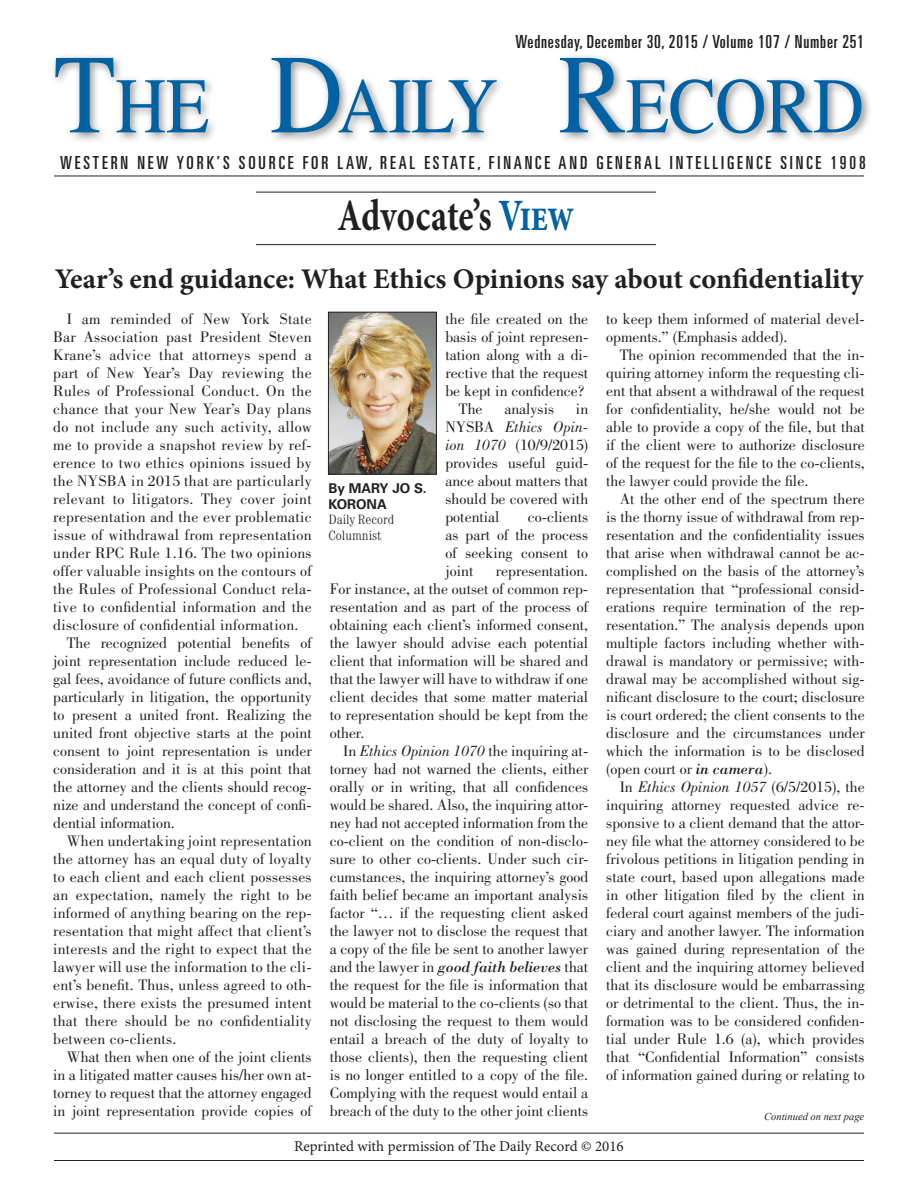
<style>
.page{position:relative;width:918px;height:1188px;background:#fff}
.page>*{position:absolute;margin:0;border:0;box-sizing:border-box;transform-origin:0 0}
.t1{font:78.75px "Times";letter-spacing:-.005em;color:#0062a3;scale:.9 1}
.t2{font:700 44.85px "Minion Pro";letter-spacing:-.005em;color:#231f20;scale:.77 1}
.t3{font:700 28.5px "Minion Pro";color:#231f20}
.t4{font:ultra-condensed 18px "Univers LT Std";letter-spacing:.16em;color:#231f20}
.t5{font:ultra-condensed 18px "Univers LT Std";letter-spacing:.045em;color:#231f20}
.t6{font:15.75px/18px "Bodoni Std";color:#231f20;text-align:justify}
.t7{font:15.75px "Bodoni Std";letter-spacing:.02em;color:#231f20}
.t8{font:15px "Minion Pro";color:#231f20}
.t9{font:300 condensed 13.5px/15.8px "Century";color:#231f20}
.t10{font:700 13.5px/15.8px "Univers LT Std";color:#231f20}
.t11{font:italic 10.5px "Times New Roman";color:#231f20}
.s1{font-size:112.5px}
.s2{color:#0062a3}
.s3{font-style:italic}
</style>
<div class="page">
<hr style="left:54px;top:1133px;width:810px;height:1px;background:#231f20">
<hr style="left:54px;top:1160px;width:810px;height:1px;background:#231f20">
<div style="left:50px;top:53px;width:823px;height:91px;background:#231f20;opacity:.5"></div>
<hr style="left:54px;top:176px;width:810px;height:1px;background:#231f20">
<hr style="left:256px;top:244px;width:400px;height:1px;background:#231f20">
<hr style="left:256px;top:192px;width:400px;height:1px;background:#231f20">
<img style="left:330px;top:314px;width:105px;height:158px">
<div style="left:328px;top:312px;width:109px;height:162px;border:1px solid #231f20"></div>
<p class="t5" style="left:516px;top:31px;width:350px">WEDNESDAY, DECEMBER 30, 2015 / VOLUME 107 / NUMBER 251</p>
<h1 class="t1" style="left:54px;top:32px;width:845px"><span class="s1">T</span>HE <span class="s1">D</span>AILY <span class="s1">R</span>ECORD</h1>
<p class="t4" style="left:60px;top:152px;width:807px">WESTERN NEW YORK’S SOURCE FOR LAW, REAL ESTATE, FINANCE AND GENERAL INTELL IGENCE SINCE 1908</p>
<h2 class="t2" style="left:338px;top:184px;width:309px">Advocate’s <span class="s2">View</span></h2>
<h3 class="t3" style="left:55px;top:259px;width:810px">Year’s end guidance: What Ethics Opinions say about confidentiality</h3>
<p class="t7" style="left:67px;top:310px;width:247px">I am reminded of New York State</p>
<p class="t7" style="left:53px;top:328px;width:260px">Bar Association past President Steven</p>
<p class="t7" style="left:53px;top:346px;width:260px">Krane’s advice that attorneys spend a</p>
<p class="t7" style="left:53px;top:364px;width:260px">part of New Year’s Day reviewing the</p>
<p class="t7" style="left:53px;top:382px;width:260px">Rules of Professional Conduct. On the</p>
<p class="t7" style="left:53px;top:400px;width:260px">chance that your New Year’s Day plans</p>
<p class="t7" style="left:53px;top:418px;width:260px">do not include any such activity, allow</p>
<p class="t7" style="left:53px;top:436px;width:260px">me to provide a snapshot review by ref-</p>
<p class="t7" style="left:53px;top:454px;width:260px">erence to two ethics opinions issued by</p>
<p class="t7" style="left:53px;top:472px;width:260px">the NYSBA in 2015 that are particularly</p>
<p class="t7" style="left:53px;top:490px;width:260px">relevant to litigators. They cover joint</p>
<p class="t7" style="left:53px;top:508px;width:260px">representation and the ever problematic</p>
<p class="t7" style="left:53px;top:526px;width:260px">issue of withdrawal from representation</p>
<p class="t7" style="left:53px;top:544px;width:260px">under RPC Rule 1.16. The two opinions</p>
<p class="t7" style="left:53px;top:562px;width:260px">offer valuable insights on the contours of</p>
<p class="t7" style="left:53px;top:580px;width:260px">the Rules of Professional Conduct rela-</p>
<p class="t7" style="left:53px;top:598px;width:260px">tive to confidential information and the</p>
<p class="t7" style="left:53px;top:616px;width:247px">disclosure of confidential information.</p>
<p class="t6" style="left:67px;top:634px;width:247px">The recognized potential benefits of</p>
<p class="t6" style="left:53px;top:652px;width:260px">joint representation include reduced le-</p>
<p class="t6" style="left:53px;top:670px;width:260px">gal fees, avoidance of future conflicts and,</p>
<p class="t6" style="left:53px;top:688px;width:260px">particularly in litigation, the opportunity</p>
<p class="t6" style="left:53px;top:706px;width:260px">to present a united front. Realizing the</p>
<p class="t6" style="left:53px;top:724px;width:260px">united front objective starts at the point</p>
<p class="t6" style="left:53px;top:742px;width:260px">consent to joint representation is under</p>
<p class="t6" style="left:53px;top:760px;width:260px">consideration and it is at this point that</p>
<p class="t6" style="left:53px;top:778px;width:260px">the attorney and the clients should recog-</p>
<p class="t6" style="left:53px;top:796px;width:260px">nize and understand the concept of confi-</p>
<p class="t6" style="left:53px;top:814px;width:123px">dential information.</p>
<p class="t6" style="left:67px;top:832px;width:247px">When undertaking joint representation</p>
<p class="t6" style="left:53px;top:850px;width:260px">the attorney has an equal duty of loyalty</p>
<p class="t6" style="left:53px;top:868px;width:260px">to each client and each client possesses</p>
<p class="t6" style="left:53px;top:886px;width:260px">an expectation, namely the right to be</p>
<p class="t6" style="left:53px;top:904px;width:260px">informed of anything bearing on the rep-</p>
<p class="t6" style="left:53px;top:922px;width:260px">resentation that might affect that client’s</p>
<p class="t6" style="left:53px;top:940px;width:260px">interests and the right to expect that the</p>
<p class="t6" style="left:53px;top:958px;width:260px">lawyer will use the information to the cli-</p>
<p class="t6" style="left:53px;top:976px;width:260px">ent’s benefit. Thus, unless agreed to oth-</p>
<p class="t6" style="left:53px;top:994px;width:260px">erwise, there exists the presumed intent</p>
<p class="t6" style="left:53px;top:1012px;width:260px">that there should be no confidentiality</p>
<p class="t6" style="left:53px;top:1030px;width:125px">between co-clients.</p>
<p class="t6" style="left:67px;top:1048px;width:246px">What then when one of the joint clients</p>
<p class="t6" style="left:53px;top:1066px;width:260px">in a litigated matter causes his/her own at-</p>
<p class="t6" style="left:53px;top:1084px;width:260px">torney to request that the attorney engaged</p>
<p class="t6" style="left:53px;top:1102px;width:260px">in joint representation provide copies of</p>
<p class="t6" style="left:445px;top:310px;width:144px">the file created on the</p>
<p class="t6" style="left:445px;top:328px;width:144px">basis of joint represen-</p>
<p class="t6" style="left:445px;top:346px;width:144px">tation along with a di-</p>
<p class="t6" style="left:445px;top:364px;width:144px">rective that the request</p>
<p class="t6" style="left:445px;top:382px;width:141px">be kept in confidence?</p>
<p class="t6" style="left:459px;top:400px;width:25px">The</p>
<p class="t6" style="left:504px;top:400px;width:51px">analysis</p>
<p class="t6" style="left:445px;top:400px;width:144px;text-indent:131px">in NYSBA <span class="s3">Ethics Opin&shy;ion 1070</span> (10/9/2015) provides useful guid&shy;ance about matters that should be covered with potential</p>
<p class="t10" style="left:328px;top:480px;width:100px">BY MARY JO S.<br>KORONA</p>
<p class="t9" style="left:328px;top:512px;width:67px">Daily Record<br>Columnist</p>
<p class="t6" style="left:445px;top:508px;width:144px;text-indent:82px">co-clients as part of the process of seeking consent to joint</p>
<p class="t6" style="left:330px;top:562px;width:260px;text-indent:166px">representation.<br>For instance, at the outset of common rep&shy;resentation and as part of the process of obtaining each client’s informed consent, the lawyer should advise each potential client that information will be shared and that the lawyer will have to withdraw if one client decides that some matter material to representation should be kept from the other.</p>
<p class="t6" style="left:330px;top:742px;width:260px;text-indent:14px">In <span class="s3">Ethics Opinion 1070</span> the inquiring at&shy;torney had not warned the clients, either orally or in writing, that all confidences would be shared. Also, the inquiring attor&shy;ney had not accepted information from the co-client on the condition of non-disclo&shy;sure to other co-clients. Under such cir&shy;cumstances, the inquiring attorney’s good faith belief became an important analysis factor “… if the requesting client asked the lawyer not to disclose the request that a copy of the file be sent to another lawyer and the lawyer in <span class="s3">good faith believes</span> that the request for the file is information that would be material to the co-clients (so that not disclosing the request to them would entail a breach of the duty of loyalty to those clients), then the requesting client is no longer entitled to a copy of the file.<br>Complying with the request would entail a breach of the duty to the other joint clients</p>
<p class="t6" style="left:606px;top:310px;width:260px">to keep them informed of material devel&shy;opments.” (Emphasis added).</p>
<p class="t6" style="left:606px;top:346px;width:260px;text-indent:13px">The opinion recommended that the in&shy;quiring attorney inform the requesting cli&shy;ent that absent a withdrawal of the request for confidentiality, he/she would not be able to provide a copy of the file, but that if the client were to authorize disclosure of the request for the file to the co-clients, the lawyer could provide the file.</p>
<p class="t6" style="left:606px;top:490px;width:260px;text-indent:13px">At the other end of the spectrum there is the thorny issue of withdrawal from rep&shy;resentation and the confidentiality issues that arise when withdrawal cannot be ac&shy;complished on the basis of the attorney’s representation that “professional consid&shy;erations require termination of the rep&shy;resentation.” The analysis depends upon multiple factors including whether with&shy;drawal is mandatory or permissive; with&shy;drawal may be accomplished without sig&shy;nificant disclosure to the court; disclosure is court ordered; the client consents to the disclosure and the circumstances under which the information is to be disclosed (open court or <span class="s3">in camera</span>).</p>
<p class="t6" style="left:606px;top:778px;width:260px;text-indent:13px">In <span class="s3">Ethics Opinion 1057</span> (6/5/2015), the inquiring attorney requested advice re&shy;sponsive to a client demand that the attor&shy;ney file what the attorney considered to be frivolous petitions in litigation pending in state court, based upon allegations made in other litigation filed by the client in federal court against members of the judi&shy;ciary and another lawyer. The information was gained during representation of the client and the inquiring attorney believed that its disclosure would be embarrassing or detrimental to the client. Thus, the in&shy;formation was to be considered confiden&shy;tial under Rule 1.6 (a), which provides that “Confidential Information” consists of information gained during or relating to</p>
<p class="t11" style="left:764px;top:1109px;width:102px">Continued on next page</p>
<p class="t8" style="left:294px;top:1136px;width:331px">Reprinted with permission of The Daily Record © 2016</p>
</div>
